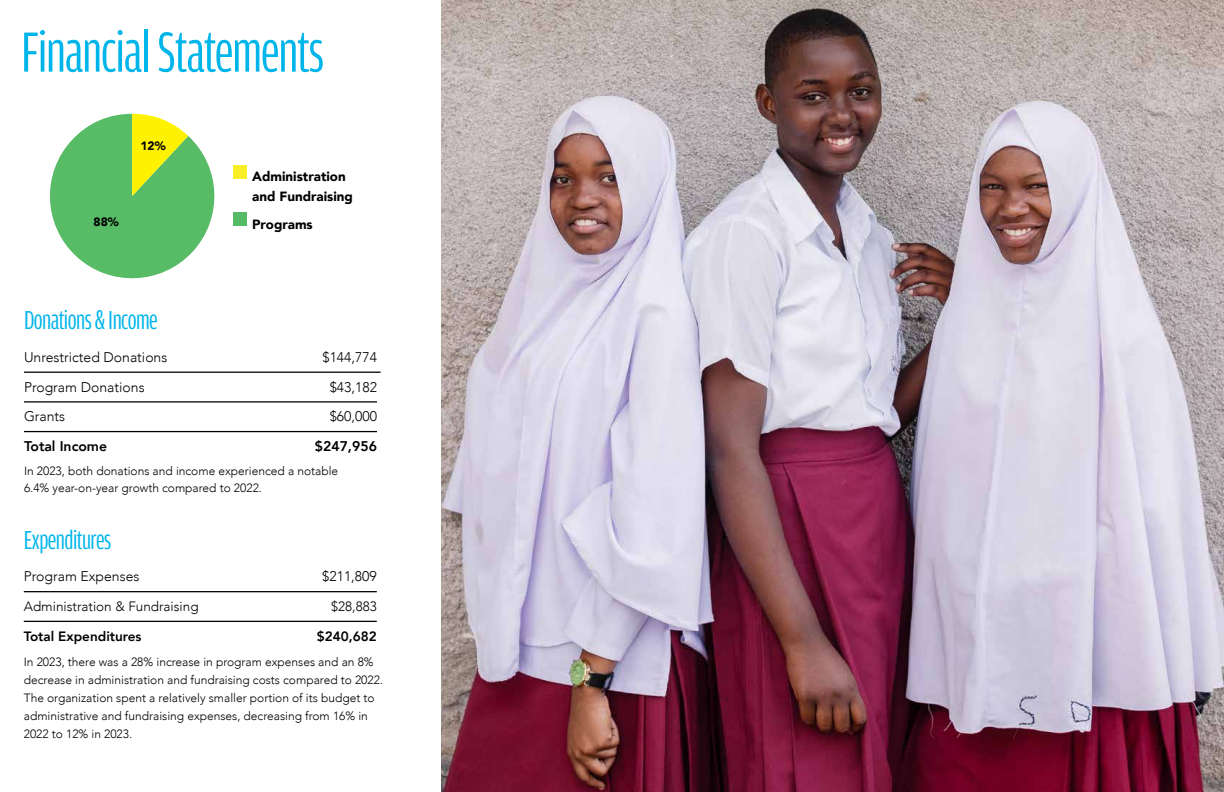
<style>
.page{position:relative;width:1224px;height:792px;background:#fff}
.page>*{position:absolute;margin:0;border:0;box-sizing:border-box;transform-origin:0 0}
.t1{font:60px "Amplitude Comp";letter-spacing:-.02em;color:#00b5ea}
.t2{font:27.6px "Amplitude Comp";letter-spacing:-.02em;color:#00b5ea}
.t3{font:300 14px "Avenir";color:#000}
.t4{font:800 14px "Avenir";color:#000}
.t5{font:300 13.5px "Avenir";color:#000}
.t6{font:800 13.5px "Avenir";color:#000}
.t7{font:900 13.4px/19.3px "Avenir";color:#000}
.t8{font:900 12.1px "Avenir";color:#000}
.t9{font:300 12px/18px "Avenir";color:#000}
</style>
<div class="page">
<hr style="left:24px;top:372px;width:357px;height:1px;background:#000">
<hr style="left:24px;top:401px;width:353px;height:2px;background:#000">
<hr style="left:24px;top:431px;width:353px;height:1px;background:#000">
<hr style="left:24px;top:591px;width:353px;height:1px;background:#000">
<hr style="left:24px;top:621px;width:353px;height:1px;background:#000">
<svg style="left:49px;top:114px;width:166px;height:165px"></svg>
<div style="left:234px;top:165px;width:13px;height:14px;background:#f8ef27"></div>
<div style="left:234px;top:212px;width:13px;height:14px;background:#56bb66"></div>
<img style="left:441px;top:0;width:783px;height:792px">
<h1 class="t1" style="left:21px;top:21px;width:305px">Financial Statements</h1>
<p class="t8" style="left:140px;top:136px;width:27px">12%</p>
<p class="t8" style="left:94px;top:211px;width:27px">88%</p>
<p class="t7" style="left:252px;top:167px;width:102px">Administration and Fundraising</p>
<p class="t7" style="left:252px;top:215px;width:62px">Programs</p>
<h2 class="t2" style="left:24px;top:306px;width:135px">Donations &amp; Income</h2>
<p class="t3" style="left:24px;top:349px;width:145px">Unrestricted Donations</p>
<p class="t3" style="left:322px;top:349px;width:56px">$144,774</p>
<p class="t3" style="left:24px;top:378px;width:122px">Program Donations</p>
<p class="t3" style="left:330px;top:378px;width:49px">$43,182</p>
<p class="t3" style="left:24px;top:408px;width:43px">Grants</p>
<p class="t3" style="left:330px;top:408px;width:49px">$60,000</p>
<p class="t4" style="left:24px;top:435px;width:85px">Total Income</p>
<p class="t4" style="left:315px;top:435px;width:64px">$247,956</p>
<p class="t9" style="left:24px;top:463px;width:316px;line-height:17px">In 2023, both donations and income experienced a notable<br>6.4% year-on-year growth compared to 2022.</p>
<h2 class="t2" style="left:24px;top:525px;width:89px">Expenditures</h2>
<p class="t3" style="left:24px;top:568px;width:117px">Program Expenses</p>
<p class="t3" style="left:322px;top:568px;width:56px">$211,809</p>
<p class="t5" style="left:24px;top:598px;width:176px">Administration &amp; Fundraising</p>
<p class="t5" style="left:331px;top:598px;width:47px">$28,883</p>
<p class="t6" style="left:24px;top:626px;width:119px">Total Expenditures</p>
<p class="t6" style="left:317px;top:626px;width:61px">$240,682</p>
<p class="t9" style="left:24px;top:653px;width:361px">In 2023, there was a 28% increase in program expenses and an 8% decrease in administration and fundraising costs compared to 2022.<br>The organization spent a relatively smaller portion of its budget to administrative and fundraising expenses, decreasing from 16% in 2022 to 12% in 2023.</p>
</div>
